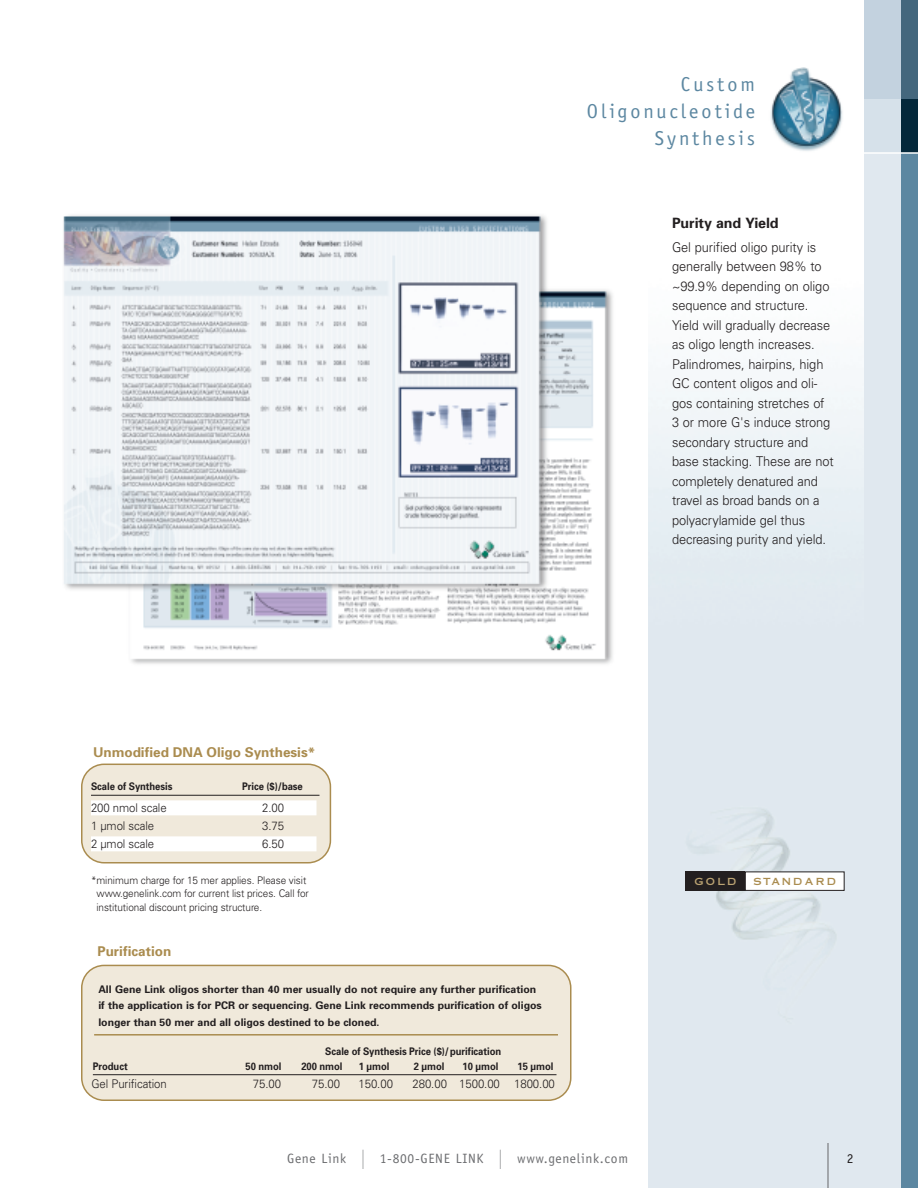
<style>
.page{position:relative;width:918px;height:1188px;background:#fff}
.page>*{position:absolute;margin:0;border:0;box-sizing:border-box;transform-origin:0 0}
.t1{font:20.1px/27px "Officina Sans";letter-spacing:.15em;color:#5c87a1;text-align:right}
.t2{font:700 14.25px "Univers";letter-spacing:-.005em;color:#231f20}
.t3{font:300 13.5px/19.5px "Univers";letter-spacing:-.005em;color:#231f20;scale:.95 1}
.t4{font:13.5px "Officina Sans";letter-spacing:.05em;color:#6c6d70}
.t5{font:700 13.5px "Univers";color:#aa8c4f}
.t6{font:13.5px "Officina Sans";color:#231f20}
.t7{font:300 12px "Univers";letter-spacing:-.005em;color:#231f20;scale:.95 1}
.t8{font:700 10.5px/16.5px "Univers";color:#231f20}
.t9{font:300 10.5px/13.5px "Univers";letter-spacing:-.005em;color:#231f20;scale:.95 1}
.t10{font:700 10.5px "Univers";color:#231f20;scale:.9 1}
.t11{font:9.75px "Copperplate Thirty One AB";letter-spacing:.235em;color:#aa8c4f}
.t12{font:9.75px "Copperplate Thirty One AB";color:#bca473}
.s1{font-family:"Helvetica Neue";font-weight:100;font-stretch:condensed;font-size:27px}
</style>
<div class="page">
<img style="left:63px;top:215px;width:550px;height:449px">
<div style="left:657px;top:718px;width:207px;height:353px;background:#e0e8ef"></div>
<div style="left:686px;top:872px;width:59px;height:19px;background:#231f20"></div>
<div style="left:745px;top:872px;width:99px;height:18px;background:#fff"></div>
<div style="left:745px;top:872px;width:100px;height:19px;border:1px solid #231f20"></div>
<div style="left:864px;top:154px;width:38px;height:1034px;background:#e0e8ef"></div>
<div style="left:902px;top:147px;width:16px;height:1041px;background:#5c87a1"></div>
<div style="left:864px;top:0;width:54px;height:112px;background:#c3d2df"></div>
<div style="left:902px;top:0;width:16px;height:112px;background:#44677d"></div>
<img style="left:770px;top:67px;width:73px;height:84px">
<hr style="left:827px;top:1143px;width:2px;height:45px;background:#6c6d70">
<div style="left:864px;top:99px;width:54px;height:54px;background:#d6e1ea"></div>
<div style="left:902px;top:99px;width:16px;height:54px;background:#04283b"></div>
<svg style="left:81px;top:764px;width:250px;height:100px;background:#ece4d5"></svg>
<hr style="left:91px;top:795px;width:229px;height:1px;background:#231f20">
<div style="left:91px;top:800px;width:225px;height:15px;background:#fff"></div>
<div style="left:91px;top:836px;width:225px;height:15px;background:#fff"></div>
<div style="left:81px;top:965px;width:491px;height:136px;background:#f0e9db"></div>
<hr style="left:93px;top:1074px;width:463px;height:1px;background:#231f20">
<hr style="left:94px;top:1034px;width:464px;height:2px;background:#aa8c4f">
<hr style="left:864px;top:152px;width:54px;height:2px;background:#fff">
<h1 class="t1" style="left:587px;top:72px;width:170px">Custom<br>Oligonucleotide<br>Synthesis</h1>
<p class="t5" style="left:93px;top:747px;width:224px">Unmodified DNA Oligo Synthesis*</p>
<p class="t10" style="left:91px;top:783px;width:92px">Scale of Synthesis</p>
<p class="t10" style="left:242px;top:783px;width:69px">Price ($)/base</p>
<p class="t7" style="left:91px;top:803px;width:81px">200 nmol scale</p>
<p class="t7" style="left:262px;top:803px;width:25px">2.00</p>
<p class="t7" style="left:91px;top:821px;width:68px">1 µmol scale</p>
<p class="t7" style="left:262px;top:821px;width:25px">3.75</p>
<p class="t7" style="left:91px;top:839px;width:68px">2 µmol scale</p>
<p class="t7" style="left:262px;top:839px;width:25px">6.50</p>
<p class="t9" style="left:96px;top:874px;width:225px;text-indent:-5px">*minimum charge for 15 mer applies. Please visit www.genelink.com for current list prices. Call for institutional discount pricing structure.</p>
<p class="t5" style="left:98px;top:947px;width:75px">Purification</p>
<p class="t8" style="left:98px;top:982px;width:445px">All Gene Link oligos shorter than 40 mer usually do not require any further purification if the application is for PCR or sequencing. Gene Link recommends purification of oligos longer than 50 mer and all oligos destined to be cloned.</p>
<p class="t10" style="left:325px;top:1047px;width:197px">Scale of Synthesis Price ($)/purification</p>
<p class="t10" style="left:93px;top:1062px;width:40px">Product</p>
<p class="t10" style="left:246px;top:1062px;width:41px">50 nmol</p>
<p class="t10" style="left:301px;top:1062px;width:47px">200 nmol</p>
<p class="t10" style="left:359px;top:1062px;width:36px">1 µmol</p>
<p class="t10" style="left:414px;top:1062px;width:36px">2 µmol</p>
<p class="t10" style="left:463px;top:1062px;width:41px">10 µmol</p>
<p class="t10" style="left:518px;top:1062px;width:41px">15 µmol</p>
<p class="t7" style="left:92px;top:1080px;width:81px">Gel Purification</p>
<p class="t7" style="left:253px;top:1080px;width:31px">75.00</p>
<p class="t7" style="left:312px;top:1080px;width:31px">75.00</p>
<p class="t7" style="left:359px;top:1080px;width:38px">150.00</p>
<p class="t7" style="left:412px;top:1080px;width:151px">280.00 1500.00 1800.00</p>
<p class="t2" style="left:672px;top:217px;width:108px">Purity and Yield</p>
<p class="t3" style="left:672px;top:238px;width:172px">Gel purified oligo purity is generally between 98% to ~99.9% depending on oligo sequence and structure.<br>Yield will gradually decrease as oligo length increases.<br>Palindromes, hairpins, high<br>GC content oligos and oli&shy;gos containing stretches of<br>3 or more G's induce strong secondary structure and base stacking. These are not completely denatured and travel as broad bands on a polyacrylamide gel thus decreasing purity and yield.</p>
<p class="t12" style="left:694px;top:878px;width:44px">GOLD</p>
<p class="t11" style="left:754px;top:878px;width:84px">STANDARD</p>
<p class="t4" style="left:287px;top:1153px;width:343px">Gene Link <span class="s1">l</span> 1-800-GENE LINK <span class="s1">l</span> www.genelink.com</p>
<p class="t6" style="left:847px;top:1153px;width:8px">2</p>
</div>
